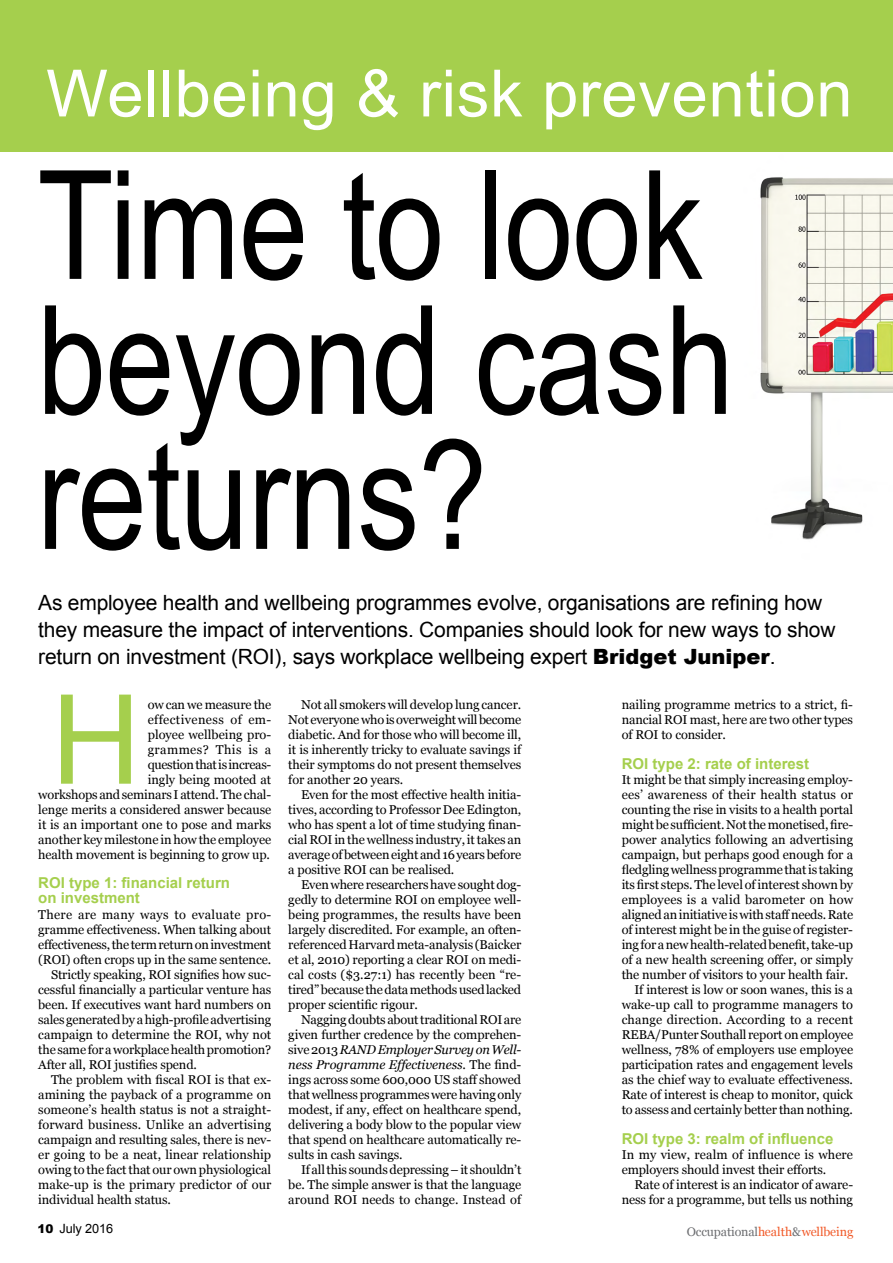
<style>
.page{position:relative;width:893px;height:1263px;background:#fff}
.page>*{position:absolute;margin:0;border:0;box-sizing:border-box;transform-origin:0 0}
.t1{font:151.5px/135px "Arial Narrow";letter-spacing:-.005em;color:#000}
.t2{font:124.5px "Arial";color:#a5cf4d}
.t3{font:65.25px "Arial";letter-spacing:.01em;color:#fff}
.t4{font:21px/27px "Arial";letter-spacing:-.01em;color:#000}
.t5{font:700 15px/15px "Arial";color:#a5cf4d}
.t6{font:12.75px/15px "Georgia";letter-spacing:-.01em;color:#000;text-align:justify}
.t7{font:12.75px "Georgia";letter-spacing:.01em;color:#000}
.t8{font:12.75px "Georgia";letter-spacing:.015em;color:#000}
.t9{font:12.75px "Georgia";letter-spacing:.025em;color:#000}
.t10{font:12.75px "Arial";letter-spacing:-.01em;color:#000}
.t11{font:12.45px "Georgia";letter-spacing:-.01em;color:#f15a29}
.t12{font:900 12px "Arial";color:#000}
.s1{font-weight:900}
.s2{font-style:italic}
.s3{color:#6d6e71}
</style>
<div class="page">
<img style="left:718px;top:151px;width:175px;height:389px">
<div style="left:0;top:0;width:893px;height:151px;background:#a5cf4d"></div>
<h3 class="t3" style="left:46px;top:51px;width:808px">Wellbeing &amp; risk prevention</h3>
<h1 class="t1" style="left:37px;top:152px;width:699px">Time to look beyond cash returns?</h1>
<p class="t4" style="left:38px;top:590px;width:799px">As employee health and wellbeing programmes evolve, organisations are refining how they measure the impact of interventions. Companies should look for new ways to show return on investment (ROI), says workplace wellbeing expert <span class="s1">Bridget Juniper</span>.</p>
<h2 class="t2" style="left:51px;top:658px;width:91px">H</h2>
<p class="t6" style="left:622px;top:697px;width:233px">nailing programme metrics to a strict, fi&shy;nancial ROI mast, here are two other types of ROI to consider.</p>
<p class="t5" style="left:622px;top:756px;width:189px">ROI type 2: rate of interest</p>
<p class="t6" style="left:622px;top:772px;width:233px">It might be that simply increasing employ-</p>
<p class="t8" style="left:622px;top:786px;width:233px">ees’ awareness of their health status or</p>
<p class="t6" style="left:622px;top:802px;width:233px">counting the rise in visits to a health portal</p>
<p class="t6" style="left:622px;top:817px;width:233px">might be sufficient. Not the monetised, fire-</p>
<p class="t6" style="left:622px;top:832px;width:233px">power analytics following an advertising</p>
<p class="t6" style="left:622px;top:847px;width:233px">campaign, but perhaps good enough for a</p>
<p class="t6" style="left:622px;top:862px;width:233px">fledgling wellness programme that is taking</p>
<p class="t6" style="left:622px;top:877px;width:233px">its first steps. The level of interest shown by</p>
<p class="t7" style="left:622px;top:892px;width:233px">employees is a valid barometer on how</p>
<p class="t6" style="left:622px;top:907px;width:233px">aligned an initiative is with staff needs. Rate</p>
<p class="t6" style="left:622px;top:922px;width:233px">of interest might be in the guise of register-</p>
<p class="t6" style="left:622px;top:937px;width:233px">ing for a new health-related benefit, take-up</p>
<p class="t6" style="left:622px;top:952px;width:233px">of a new health screening offer, or simply</p>
<p class="t6" style="left:622px;top:967px;width:228px">the number of visitors to your health fair.</p>
<p class="t6" style="left:634px;top:982px;width:220px">If interest is low or soon wanes, this is a</p>
<p class="t6" style="left:622px;top:997px;width:233px">wake-up call to programme managers to</p>
<p class="t7" style="left:622px;top:1012px;width:233px">change direction. According to a recent</p>
<p class="t6" style="left:622px;top:1027px;width:233px">REBA/Punter Southall report on employee</p>
<p class="t6" style="left:622px;top:1042px;width:233px">wellness, 78% of employers use employee</p>
<p class="t6" style="left:622px;top:1057px;width:233px">participation rates and engagement levels</p>
<p class="t6" style="left:622px;top:1072px;width:233px">as the chief way to evaluate effectiveness.</p>
<p class="t6" style="left:622px;top:1087px;width:233px">Rate of interest is cheap to monitor, quick</p>
<p class="t6" style="left:622px;top:1102px;width:233px">to assess and certainly better than nothing.</p>
<p class="t5" style="left:622px;top:1131px;width:213px">ROI type 3: realm of influence</p>
<p class="t6" style="left:622px;top:1147px;width:233px">In my view, realm of influence is where employers should invest their efforts.</p>
<p class="t6" style="left:622px;top:1177px;width:233px;text-align:right">Rate of interest is an indicator of aware&shy;ness for a programme, but tells us nothing</p>
<p class="t6" style="left:38px;top:697px;width:235px;text-align:right">ow can we measure the<br>effectiveness of em-<br>ployee wellbeing pro-<br>grammes? This is a<br>question that is increas-<br>ingly being mooted at<br>workshops and seminars I attend. The chal&shy;lenge merits a considered answer because it is an important one to pose and marks another key milestone in how the employee health movement is beginning to grow up.</p>
<p class="t5" style="left:38px;top:876px;width:193px">ROI type 1: financial return on investment</p>
<p class="t9" style="left:38px;top:906px;width:235px">There are many ways to evaluate pro-</p>
<p class="t6" style="left:38px;top:922px;width:234px">gramme effectiveness. When talking about</p>
<p class="t6" style="left:38px;top:937px;width:235px">effectiveness, the term return on investment</p>
<p class="t6" style="left:38px;top:952px;width:234px">(ROI) often crops up in the same sentence.</p>
<p class="t6" style="left:51px;top:967px;width:222px">Strictly speaking, ROI signifies how suc-</p>
<p class="t6" style="left:38px;top:982px;width:235px">cessful financially a particular venture has</p>
<p class="t6" style="left:38px;top:997px;width:235px">been. If executives want hard numbers on</p>
<p class="t6" style="left:38px;top:1012px;width:234px">sales generated by a high-profile advertising</p>
<p class="t6" style="left:38px;top:1027px;width:235px">campaign to determine the ROI, why not</p>
<p class="t6" style="left:38px;top:1042px;width:234px">the same for a workplace health promotion?</p>
<p class="t6" style="left:38px;top:1057px;width:160px">After all, ROI justifies spend.</p>
<p class="t6" style="left:51px;top:1072px;width:222px">The problem with fiscal ROI is that ex-</p>
<p class="t6" style="left:38px;top:1087px;width:234px">amining the payback of a programme on</p>
<p class="t6" style="left:38px;top:1102px;width:234px">someone’s health status is not a straight-</p>
<p class="t7" style="left:38px;top:1117px;width:235px">forward business. Unlike an advertising</p>
<p class="t6" style="left:38px;top:1132px;width:234px">campaign and resulting sales, there is nev-</p>
<p class="t6" style="left:38px;top:1147px;width:234px">er going to be a neat, linear relationship</p>
<p class="t6" style="left:38px;top:1162px;width:234px">owing to the fact that our own physiological</p>
<p class="t6" style="left:38px;top:1177px;width:235px">make-up is the primary predictor of our</p>
<p class="t6" style="left:38px;top:1192px;width:134px">individual health status.</p>
<p class="t6" style="left:288px;top:697px;width:234px;text-indent:13px">Not all smokers will develop lung cancer.<br>Not everyone who is overweight will become diabetic. And for those who will become ill, it is inherently tricky to evaluate savings if their symptoms do not present themselves for another 20 years.</p>
<p class="t6" style="left:288px;top:787px;width:234px;text-indent:13px">Even for the most effective health initia&shy;tives, according to Professor Dee Edington, who has spent a lot of time studying finan&shy;cial ROI in the wellness industry, it takes an average of between eight and 16 years before a positive ROI can be realised.</p>
<p class="t6" style="left:288px;top:877px;width:235px;text-indent:13px">Even where researchers have sought dog&shy;gedly to determine ROI on employee well&shy;being programmes, the results have been largely discredited. For example, an often&shy;referenced Harvard meta-analysis (Baicker et al, 2010) reporting a clear ROI on medi&shy;cal costs ($3.27:1) has recently been “re&shy;tired” because the data methods used lacked proper scientific rigour.</p>
<p class="t6" style="left:288px;top:1012px;width:235px;text-indent:13px">Nagging doubts about traditional ROI are given further credence by the comprehen&shy;sive 2013 <span class="s2">RAND Employer Survey on Well&shy;ness Programme Effectiveness</span>. The find&shy;ings across some 600,000 US staff showed that wellness programmes were having only modest, if any, effect on healthcare spend, delivering a body blow to the popular view that spend on healthcare automatically re&shy;sults in cash savings.</p>
<p class="t6" style="left:288px;top:1162px;width:235px;text-indent:13px">If all this sounds depressing – it shouldn’t be. The simple answer is that the language around ROI needs to change. Instead of</p>
<p class="t10" style="left:59px;top:1220px;width:55px">July 2016</p>
<p class="t12" style="left:38px;top:1219px;width:17px">10</p>
<p class="t11" style="left:687px;top:1224px;width:168px"><span class="s3">Occupational</span>health<span class="s3">&amp;</span>wellbeing</p>
</div>
